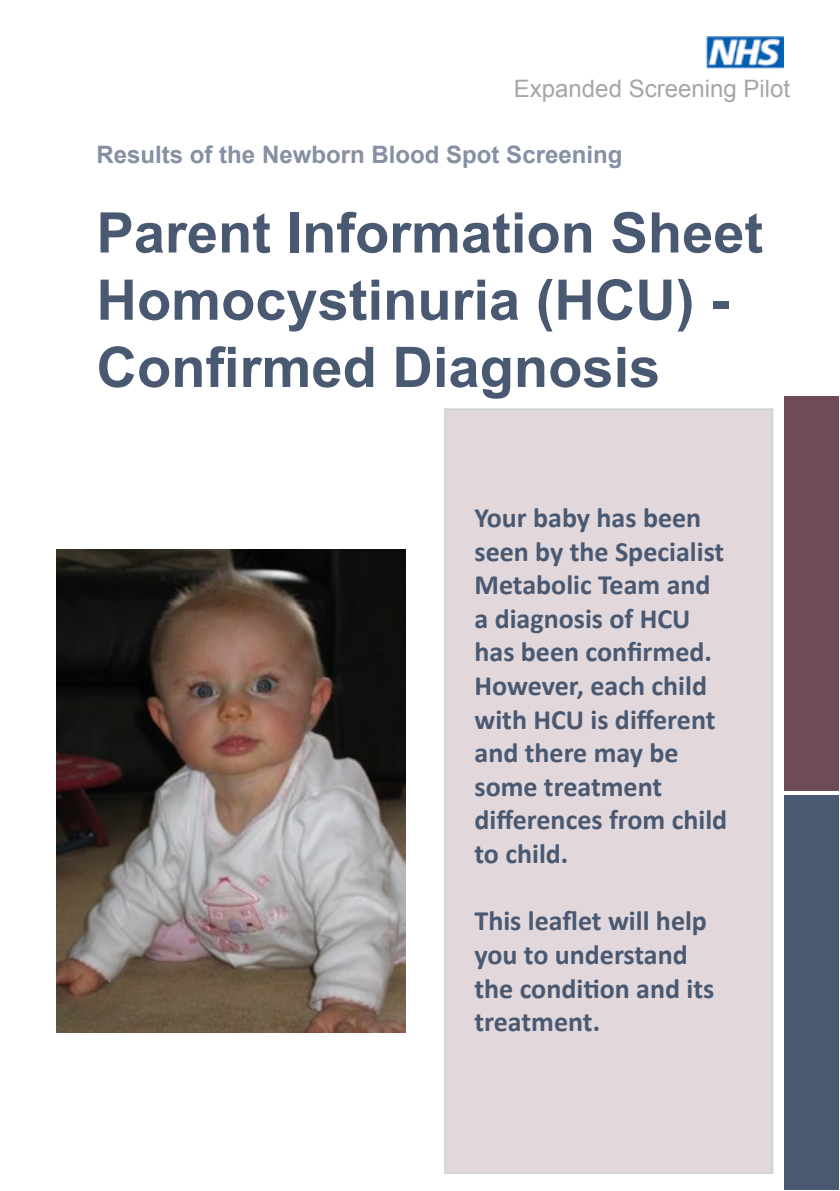
<style>
.page{position:relative;width:840px;height:1191px;background:#fff}
.page>*{position:absolute;margin:0;border:0;box-sizing:border-box;transform-origin:0 0}
.t1{font:700 56px/67.2px "Arial";color:#4a5972}
.t2{font:700 28px/33.6px "Calibri";color:#4a5972}
.t3{font:700 24px "Arial";color:#8590a4}
.t4{font:24px "Arial";color:#a6a6a6}
</style>
<div class="page">
<div style="left:783px;top:795px;width:55px;height:395px;background:#4a5972"></div>
<div style="left:783px;top:396px;width:55px;height:395px;background:#6f4b55"></div>
<div style="left:445px;top:409px;width:326px;height:764px;background:#e2d8db"></div>
<div style="left:444px;top:408px;width:328px;height:766px;border:2px solid #d1d3d4"></div>
<img style="left:705px;top:37px;width:77px;height:32px">
<img style="left:57px;top:549px;width:348px;height:483px">
<p class="t4" style="left:513px;top:73px;width:278px">Expanded Screening Pilot</p>
<p class="t3" style="left:96px;top:139px;width:527px">Results of the Newborn Blood Spot Screening</p>
<h1 class="t1" style="left:96px;top:201px;width:667px">Parent Information Sheet<br>Homocystinuria (HCU) -<br>Confirmed Diagnosis</h1>
<p class="t2" style="left:474px;top:501px;width:254px">Your baby has been seen by the Specialist<br>Metabolic Team and a diagnosis of HCU has been confirmed.<br>However, each child with HCU is different and there may be some treatment differences from child to child.</p>
<p class="t2" style="left:474px;top:904px;width:241px">This leaflet will help you to understand the condition and its treatment.</p>
</div>
